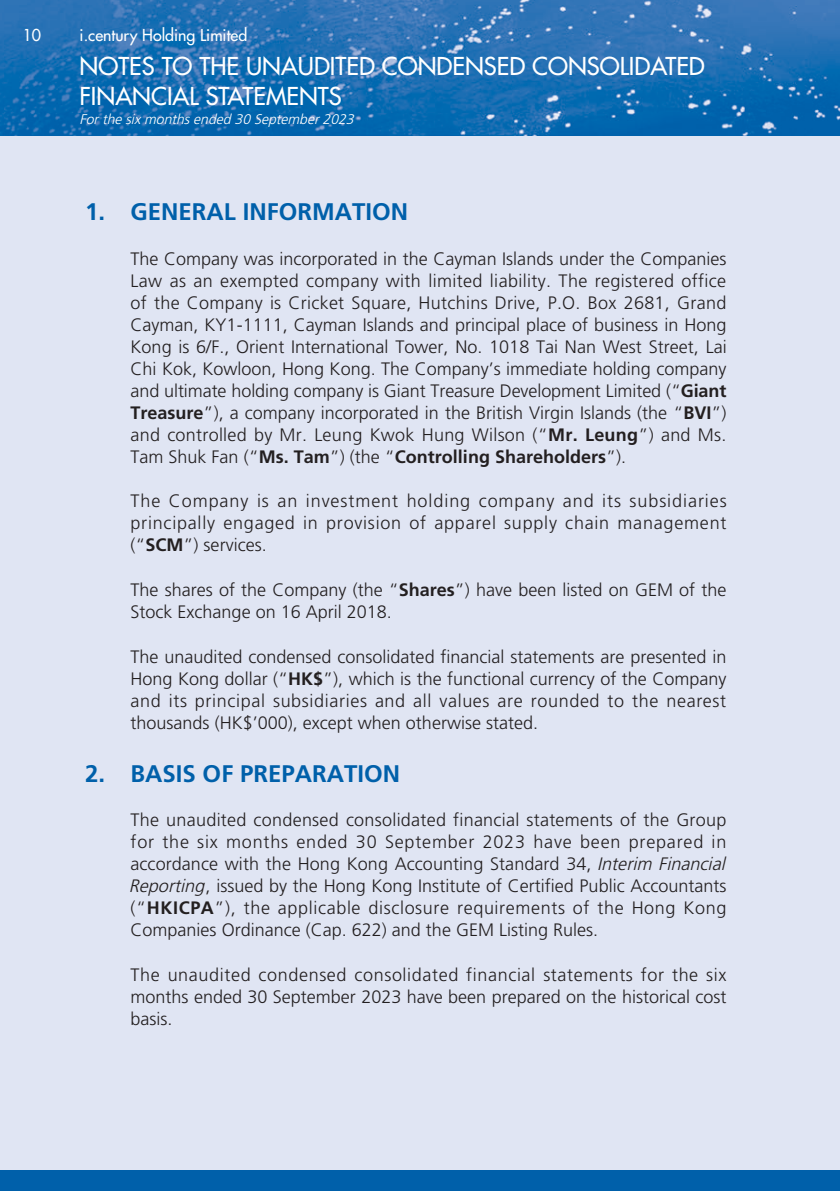
<style>
.page{position:relative;width:840px;height:1191px;background:#fff}
.page>*{position:absolute;margin:0;border:0;box-sizing:border-box;transform-origin:0 0}
.t1{font:500 24px/30px "Futura Std";color:#fff}
._01_Heading_1{font:700 24px "Frutiger LT Std";color:#0060aa}
._00_Body_text{font:300 18px/22px "Frutiger LT Std";letter-spacing:.005em;color:#231f20;text-align:justify}
.t2{font:500 16px "Futura Std";color:#fff}
.t3{font:italic 300 14px "Frutiger LT Std";color:#fff}
.s1{font-weight:700}
.s2{font-style:italic}
</style>
<div class="page">
<div style="left:0;top:0;width:839px;height:1191px;background:#e0e5f3"></div>
<div style="left:0;top:1170px;width:839px;height:21px;background:#0060aa"></div>
<img style="left:0;top:0;width:839px;height:136px">
<p class="t2" style="left:23px;top:25px;width:20px">10</p>
<p class="t2" style="left:80px;top:25px;width:169px">i.century Holding Limited</p>
<h1 class="t1" style="left:80px;top:51px;width:626px">NOTES TO THE UNAUDITED CONDENSED CONSOLIDATED<br>FINANCIAL STATEMENTS</h1>
<p class="t3" style="left:80px;top:111px;width:279px">Forthe sixmonthsended 30 September2023</p>
<p class="_01_Heading_1" style="left:85px;top:197px;width:324px">1. GENERAL INFORMATION</p>
<p class="_00_Body_text" style="left:130px;top:248px;width:597px">The Company was incorporated in the Cayman Islands under the Companies Law as an exempted company with limited liability. The registered office of the Company is Cricket Square, Hutchins Drive, P.O. Box 2681, Grand Cayman, KY1-1111, Cayman Islands and principal place of business in Hong Kong is 6/F., Orient International Tower, No. 1018 Tai Nan West Street, Lai Chi Kok, Kowloon, Hong Kong. The Company’s immediate holding company and ultimate holding company is Giant Treasure Development Limited (“<span class="s1">Giant Treasure</span>”), a company incorporated in the British Virgin Islands (the “<span class="s1">BVI</span>”) and controlled by Mr. Leung Kwok Hung Wilson (“<span class="s1">Mr. Leung</span>”) and Ms.<br>Tam Shuk Fan (“<span class="s1">Ms. Tam</span>”) (the “<span class="s1">Controlling Shareholders</span>”).</p>
<p class="_00_Body_text" style="left:130px;top:490px;width:597px">The Company is an investment holding company and its subsidiaries principally engaged in provision of apparel supply chain management (“<span class="s1">SCM</span>”) services.</p>
<p class="_00_Body_text" style="left:130px;top:579px;width:597px">The shares of the Company (the “<span class="s1">Shares</span>”) have been listed on GEM of the<br>Stock Exchange on 16 April 2018.</p>
<p class="_00_Body_text" style="left:130px;top:646px;width:597px">The unaudited condensed consolidated financial statements are presented in Hong Kong dollar (“<span class="s1">HK$</span>”), which is the functional currency of the Company and its principal subsidiaries and all values are rounded to the nearest thousands (HK$’000), except when otherwise stated.</p>
<p class="_01_Heading_1" style="left:85px;top:759px;width:316px">2. BASIS OF PREPARATION</p>
<p class="_00_Body_text" style="left:129px;top:809px;width:601px;text-align:left">The unaudited condensed consolidated financial statements of the Group for the six months ended 30 September 2023 have been prepared in accordance with the Hong Kong Accounting Standard 34, <span class="s2">Interim Financial Reporting</span>, issued by the Hong Kong Institute of Certified Public Accountants (“<span class="s1">HKICPA</span>”), the applicable disclosure requirements of the Hong Kong Companies Ordinance (Cap. 622) and the GEM Listing Rules.</p>
<p class="_00_Body_text" style="left:130px;top:964px;width:597px">The unaudited condensed consolidated financial statements for the six months ended 30 September 2023 have been prepared on the historical cost basis.</p>
</div>
